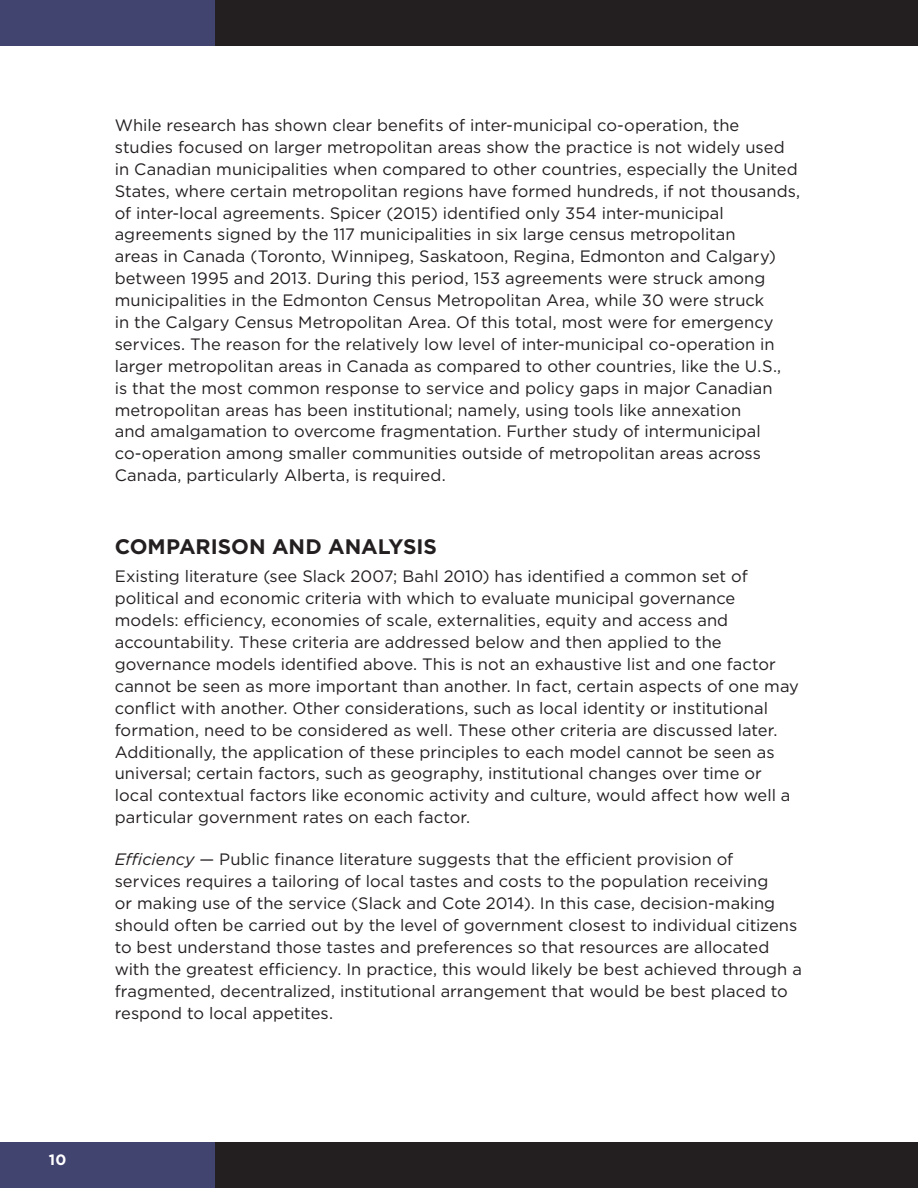
<style>
.page{position:relative;width:918px;height:1188px;background:#fff}
.page>*{position:absolute;margin:0;border:0;box-sizing:border-box;transform-origin:0 0}
.t1{font:700 21px "Gotham";color:#231f20}
.t2{font:16.5px/21.9px "Gotham";color:#231f20}
.t3{font:700 15px "Gotham";color:#fff}
.s1{font-style:italic}
</style>
<div class="page">
<div style="left:0;top:1143px;width:215px;height:45px;background:#424470"></div>
<div style="left:0;top:0;width:215px;height:45px;background:#424470"></div>
<div style="left:215px;top:1143px;width:703px;height:45px;background:#231f20"></div>
<div style="left:215px;top:0;width:703px;height:45px;background:#231f20"></div>
<p class="t2" style="left:115px;top:114px;width:687px">While research has shown clear benefits of inter-municipal co-operation, the studies focused on larger metropolitan areas show the practice is not widely used in Canadian municipalities when compared to other countries, especially the United States, where certain metropolitan regions have formed hundreds, if not thousands, of inter-local agreements. Spicer (2015) identified only 354 inter-municipal agreements signed by the 117 municipalities in six large census metropolitan<br>areas in Canada (Toronto, Winnipeg, Saskatoon, Regina, Edmonton and Calgary) between 1995 and 2013. During this period, 153 agreements were struck among municipalities in the Edmonton Census Metropolitan Area, while 30 were struck<br>in the Calgary Census Metropolitan Area. Of this total, most were for emergency services. The reason for the relatively low level of inter-municipal co-operation in larger metropolitan areas in Canada as compared to other countries, like the U.S.,<br>is that the most common response to service and policy gaps in major Canadian metropolitan areas has been institutional; namely, using tools like annexation<br>and amalgamation to overcome fragmentation. Further study of intermunicipal co-operation among smaller communities outside of metropolitan areas across Canada, particularly Alberta, is required.</p>
<p class="t1" style="left:115px;top:532px;width:324px">COMPARISON AND ANALYSIS</p>
<p class="t2" style="left:115px;top:565px;width:686px">Existing literature (see Slack 2007; Bahl 2010) has identified a common set of political and economic criteria with which to evaluate municipal governance models: efficiency, economies of scale, externalities, equity and access and accountability. These criteria are addressed below and then applied to the governance models identified above. This is not an exhaustive list and one factor cannot be seen as more important than another. In fact, certain aspects of one may conflict with another. Other considerations, such as local identity or institutional formation, need to be considered as well. These other criteria are discussed later.<br>Additionally, the application of these principles to each model cannot be seen as universal; certain factors, such as geography, institutional changes over time or local contextual factors like economic activity and culture, would affect how well a particular government rates on each factor.</p>
<p class="t2" style="left:115px;top:848px;width:689px"><span class="s1">Efficiency</span> — Public finance literature suggests that the efficient provision of services requires a tailoring of local tastes and costs to the population receiving<br>or making use of the service (Slack and Cote 2014). In this case, decision-making should often be carried out by the level of government closest to individual citizens to best understand those tastes and preferences so that resources are allocated with the greatest efficiency. In practice, this would likely be best achieved through a fragmented, decentralized, institutional arrangement that would be best placed to respond to local appetites.</p>
<p class="t3" style="left:49px;top:1150px;width:19px">10</p>
</div>
